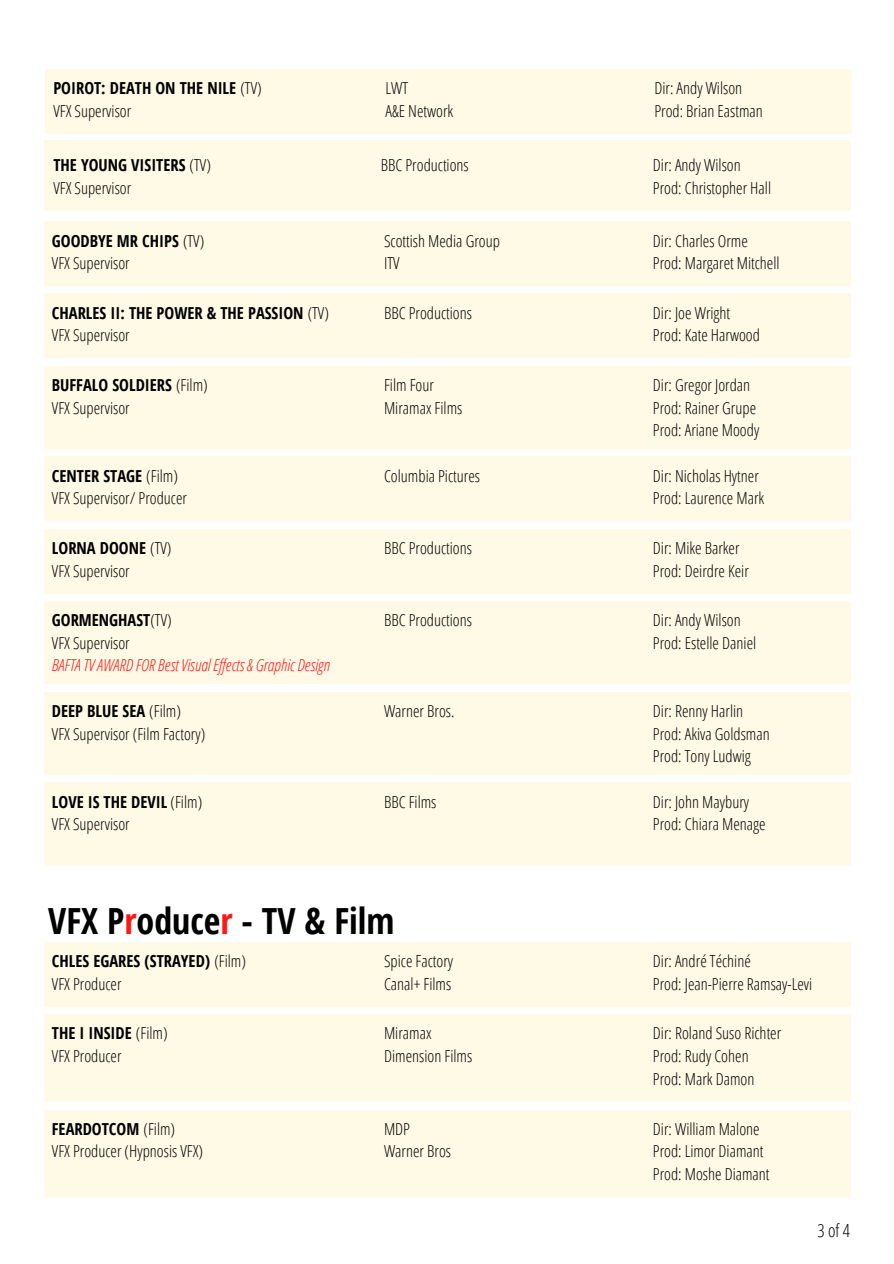
<style>
.page{position:relative;width:894px;height:1264px;background:#fff}
.page>*{position:absolute;margin:0;border:0;box-sizing:border-box;transform-origin:0 0}
.t1{font:700 36px "Open Sans Condensed";color:#000}
.t2{font:300 18px "Open Sans Condensed";color:#000}
.t3{font:300 16.5px "Open Sans Condensed";color:#000}
.t4{font:700 16.5px "Open Sans Condensed";color:#000}
.t5{font:italic 300 16.5px "Open Sans Condensed";color:#ff1616}
.s1{font-weight:300}
.s2{color:#ff1616}
</style>
<div class="page">
<div style="left:44px;top:221px;width:806px;height:64px;background:#fefae5"></div>
<div style="left:44px;top:294px;width:806px;height:64px;background:#fefae5"></div>
<div style="left:44px;top:942px;width:806px;height:64px;background:#fefae5"></div>
<div style="left:44px;top:1014px;width:806px;height:87px;background:#fefae5"></div>
<div style="left:44px;top:1109px;width:806px;height:87px;background:#fefae5"></div>
<div style="left:44px;top:366px;width:806px;height:82px;background:#fefae5"></div>
<div style="left:44px;top:456px;width:806px;height:65px;background:#fefae5"></div>
<div style="left:44px;top:529px;width:806px;height:64px;background:#fefae5"></div>
<div style="left:44px;top:601px;width:806px;height:82px;background:#fefae5"></div>
<div style="left:44px;top:692px;width:806px;height:82px;background:#fefae5"></div>
<div style="left:44px;top:782px;width:806px;height:82px;background:#fefae5"></div>
<div style="left:44px;top:140px;width:806px;height:71px;background:#fefae5"></div>
<div style="left:46px;top:69px;width:806px;height:64px;background:#fefae5"></div>
<p class="t4" style="left:53px;top:77px;width:210px">POIROT: DEATH ON THE NILE <span class="s1">(TV)</span></p>
<p class="t3" style="left:53px;top:99px;width:79px">VFX Supervisor</p>
<p class="t3" style="left:385px;top:77px;width:24px">LWT</p>
<p class="t3" style="left:385px;top:99px;width:69px">A&amp;E Network</p>
<p class="t3" style="left:654px;top:77px;width:89px">Dir: Andy Wilson</p>
<p class="t3" style="left:654px;top:99px;width:110px">Prod: Brian Eastman</p>
<p class="t4" style="left:53px;top:153px;width:159px">THE YOUNG VISITERS <span class="s1">(TV)</span></p>
<p class="t3" style="left:53px;top:176px;width:79px">VFX Supervisor</p>
<p class="t3" style="left:381px;top:153px;width:89px">BBC Productions</p>
<p class="t3" style="left:652px;top:153px;width:89px">Dir: Andy Wilson</p>
<p class="t3" style="left:652px;top:176px;width:120px">Prod: Christopher Hall</p>
<p class="t4" style="left:52px;top:229px;width:154px">GOODBYE MR CHIPS <span class="s1">(TV)</span></p>
<p class="t3" style="left:52px;top:251px;width:79px">VFX Supervisor</p>
<p class="t3" style="left:384px;top:229px;width:117px">Scottish Media Group</p>
<p class="t3" style="left:384px;top:251px;width:17px">ITV</p>
<p class="t3" style="left:652px;top:229px;width:96px">Dir: Charles Orme</p>
<p class="t3" style="left:652px;top:251px;width:128px">Prod: Margaret Mitchell</p>
<p class="t4" style="left:52px;top:301px;width:278px">CHARLES II: THE POWER &amp; THE PASSION <span class="s1">(TV)</span></p>
<p class="t3" style="left:52px;top:324px;width:79px">VFX Supervisor</p>
<p class="t3" style="left:384px;top:301px;width:89px">BBC Productions</p>
<p class="t3" style="left:652px;top:301px;width:79px">Dir: Joe Wright</p>
<p class="t3" style="left:652px;top:324px;width:109px">Prod: Kate Harwood</p>
<p class="t4" style="left:52px;top:373px;width:157px">BUFFALO SOLDIERS <span class="s1">(Film)</span></p>
<p class="t3" style="left:52px;top:396px;width:79px">VFX Supervisor</p>
<p class="t3" style="left:384px;top:373px;width:51px">Film Four</p>
<p class="t3" style="left:384px;top:396px;width:80px">Miramax Films</p>
<p class="t3" style="left:652px;top:373px;width:99px">Dir: Gregor Jordan</p>
<p class="t3" style="left:652px;top:396px;width:105px">Prod: Rainer Grupe</p>
<p class="t3" style="left:652px;top:418px;width:108px">Prod: Ariane Moody</p>
<p class="t4" style="left:52px;top:464px;width:127px">CENTER STAGE <span class="s1">(Film)</span></p>
<p class="t3" style="left:52px;top:486px;width:137px">VFX Supervisor/ Producer</p>
<p class="t3" style="left:384px;top:464px;width:97px">Columbia Pictures</p>
<p class="t3" style="left:652px;top:464px;width:107px">Dir: Nicholas Hytner</p>
<p class="t3" style="left:652px;top:486px;width:113px">Prod: Laurence Mark</p>
<p class="t4" style="left:52px;top:536px;width:121px">LORNA DOONE <span class="s1">(TV)</span></p>
<p class="t3" style="left:52px;top:559px;width:79px">VFX Supervisor</p>
<p class="t3" style="left:384px;top:536px;width:89px">BBC Productions</p>
<p class="t3" style="left:652px;top:536px;width:88px">Dir: Mike Barker</p>
<p class="t3" style="left:652px;top:559px;width:97px">Prod: Deirdre Keir</p>
<p class="t4" style="left:52px;top:608px;width:121px">GORMENGHAST<span class="s1">(TV)</span></p>
<p class="t3" style="left:52px;top:631px;width:79px">VFX Supervisor</p>
<p class="t5" style="left:52px;top:653px;width:279px">BAFTA TVAWARD FOR Best Visual Ef ects &amp; Graphic Design</p>
<p class="t3" style="left:384px;top:608px;width:89px">BBC Productions</p>
<p class="t3" style="left:652px;top:608px;width:89px">Dir: Andy Wilson</p>
<p class="t3" style="left:652px;top:631px;width:105px">Prod: Estelle Daniel</p>
<p class="t4" style="left:52px;top:699px;width:131px">DEEP BLUE SEA <span class="s1">(Film)</span></p>
<p class="t3" style="left:52px;top:722px;width:155px">VFX Supervisor (Film Factory)</p>
<p class="t3" style="left:384px;top:699px;width:72px">Warner Bros.</p>
<p class="t3" style="left:652px;top:699px;width:92px">Dir: Renny Harlin</p>
<p class="t3" style="left:652px;top:722px;width:118px">Prod: Akiva Goldsman</p>
<p class="t3" style="left:652px;top:744px;width:99px">Prod: Tony Ludwig</p>
<p class="t4" style="left:52px;top:790px;width:152px">LOVE IS THE DEVIL <span class="s1">(Film)</span></p>
<p class="t3" style="left:52px;top:812px;width:79px">VFX Supervisor</p>
<p class="t3" style="left:384px;top:790px;width:54px">BBC Films</p>
<p class="t3" style="left:652px;top:790px;width:98px">Dir: John Maybury</p>
<p class="t3" style="left:652px;top:812px;width:114px">Prod: Chiara Menage</p>
<p class="t1" style="left:48px;top:896px;width:347px">VFX P<span class="s2">r</span>oduce<span class="s2">r</span> - TV &amp; Film</p>
<p class="t4" style="left:52px;top:949px;width:195px">CHLES EGARES (STRAYED) <span class="s1">(Film)</span></p>
<p class="t3" style="left:52px;top:972px;width:71px">VFX Producer</p>
<p class="t3" style="left:384px;top:949px;width:71px">Spice Factory</p>
<p class="t3" style="left:384px;top:972px;width:69px">Canal+ Films</p>
<p class="t4" style="left:52px;top:1021px;width:117px">THE I INSIDE <span class="s1">(Film)</span></p>
<p class="t3" style="left:52px;top:1044px;width:71px">VFX Producer</p>
<p class="t3" style="left:384px;top:1021px;width:49px">Miramax</p>
<p class="t3" style="left:384px;top:1044px;width:90px">Dimension Films</p>
<p class="t4" style="left:52px;top:1117px;width:125px">FEARDOTCOM <span class="s1">(Film)</span></p>
<p class="t3" style="left:52px;top:1139px;width:153px">VFX Producer (Hypnosis VFX)</p>
<p class="t3" style="left:384px;top:1117px;width:28px">MDP</p>
<p class="t3" style="left:384px;top:1139px;width:68px">Warner Bros</p>
<p class="t3" style="left:652px;top:949px;width:99px">Dir: André Téchiné</p>
<p class="t3" style="left:652px;top:972px;width:161px">Prod: Jean-Pierre Ramsay-Levi</p>
<p class="t3" style="left:652px;top:1021px;width:130px">Dir: Roland Suso Richter</p>
<p class="t3" style="left:652px;top:1044px;width:97px">Prod: Rudy Cohen</p>
<p class="t3" style="left:652px;top:1066px;width:103px">Prod: Mark Damon</p>
<p class="t3" style="left:652px;top:1117px;width:108px">Dir: William Malone</p>
<p class="t3" style="left:652px;top:1139px;width:112px">Prod: Limor Diamant</p>
<p class="t3" style="left:652px;top:1162px;width:118px">Prod: Moshe Diamant</p>
<p class="t2" style="left:817px;top:1217px;width:34px">3 of 4</p>
</div>
